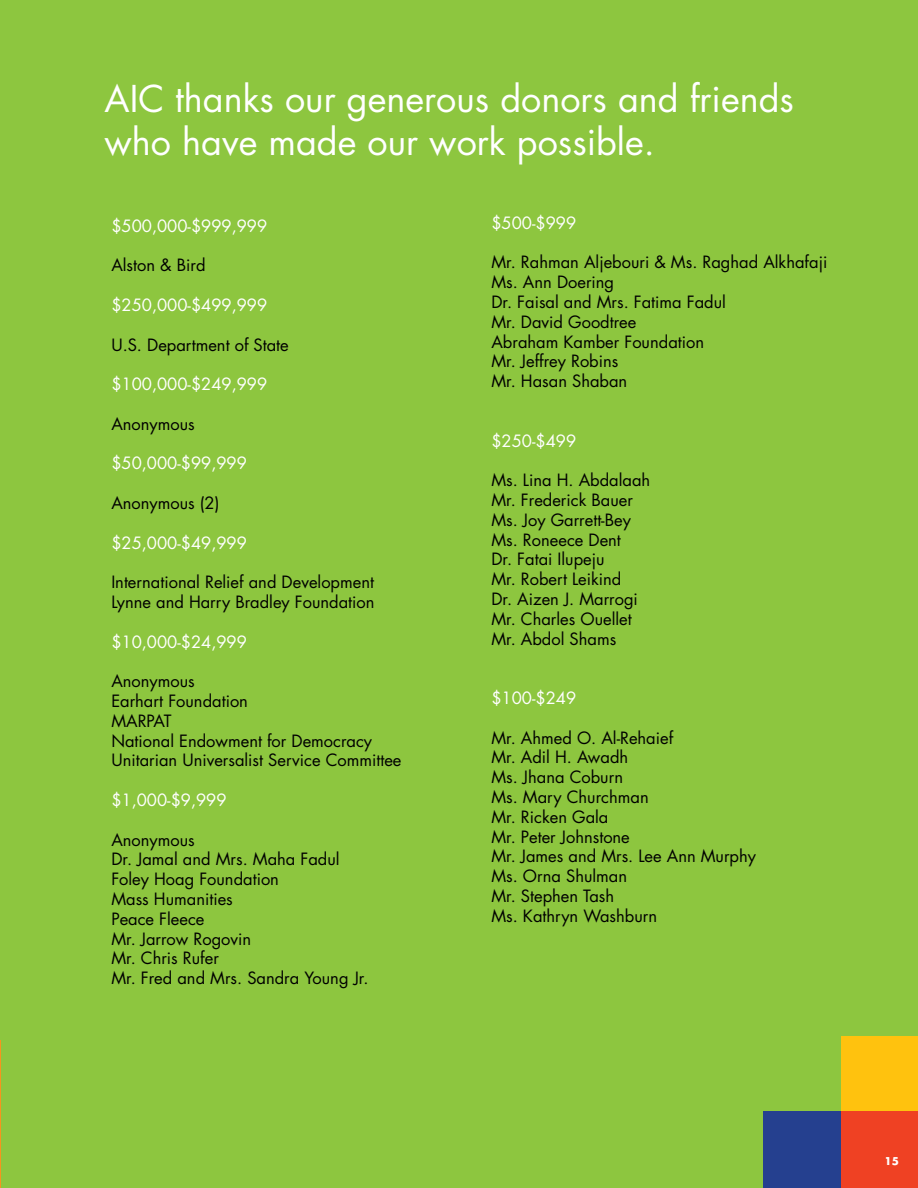
<style>
.page{position:relative;width:918px;height:1188px;background:#8dc63f}
.page>*{position:absolute;margin:0;border:0;box-sizing:border-box;transform-origin:0 0}
.t1{font:36px/43.2px "Futura";color:#fff}
.t2{font:16.5px/19.8px "Futura";color:#000}
.t3{font:16.5px "Futura";color:#fff}
.t4{font:700 10.5px "Futura";color:#fff}
</style>
<div class="page">
<div style="left:763px;top:1111px;width:79px;height:77px;background:#25408f"></div>
<div style="left:841px;top:1111px;width:77px;height:77px;background:#ef4123"></div>
<div style="left:841px;top:1037px;width:77px;height:74px;background:#ffc20e"></div>
<hr style="left:0;top:1041px;width:1px;height:147px;background:#f7941e">
<h1 class="t1" style="left:105px;top:77px;width:691px">AIC thanks our generous donors and friends who have made our work possible.</h1>
<p class="t3" style="left:111px;top:214px;width:157px">$500,000-$999,999</p>
<p class="t2" style="left:111px;top:255px;width:96px">Alston &amp; Bird</p>
<p class="t3" style="left:111px;top:293px;width:157px">$250,000-$499,999</p>
<p class="t2" style="left:111px;top:334px;width:179px">U.S. Department of State</p>
<p class="t3" style="left:111px;top:373px;width:157px">$100,000-$249,999</p>
<p class="t2" style="left:111px;top:414px;width:85px">Anonymous</p>
<p class="t3" style="left:111px;top:452px;width:137px">$50,000-$99,999</p>
<p class="t2" style="left:111px;top:493px;width:110px">Anonymous (2)</p>
<p class="t3" style="left:111px;top:531px;width:137px">$25,000-$49,999</p>
<p class="t2" style="left:111px;top:572px;width:265px">International Relief and Development<br>Lynne and Harry Bradley Foundation</p>
<p class="t3" style="left:111px;top:630px;width:137px">$10,000-$24,999</p>
<p class="t2" style="left:111px;top:671px;width:292px">Anonymous<br>Earhart Foundation<br>MARPAT<br>National Endowment for Democracy<br>Unitarian Universalist Service Committee</p>
<p class="t3" style="left:111px;top:788px;width:117px">$1,000-$9,999</p>
<p class="t2" style="left:111px;top:829px;width:259px">Anonymous<br>Dr. Jamal and Mrs. Maha Fadul<br>Foley Hoag Foundation<br>Mass Humanities<br>Peace Fleece<br>Mr. Jarrow Rogovin<br>Mr. Chris Rufer<br>Mr. Fred and Mrs. Sandra Young Jr.</p>
<p class="t3" style="left:491px;top:211px;width:86px">$500-$999</p>
<p class="t2" style="left:491px;top:252px;width:337px">Mr. Rahman Aljebouri &amp; Ms. Raghad Alkhafaji<br>Ms. Ann Doering<br>Dr. Faisal and Mrs. Fatima Fadul<br>Mr. David Goodtree<br>Abraham Kamber Foundation<br>Mr. Jeffrey Robins<br>Mr. Hasan Shaban</p>
<p class="t3" style="left:491px;top:429px;width:86px">$250-$499</p>
<p class="t2" style="left:491px;top:470px;width:160px">Ms. Lina H. Abdalaah<br>Mr. Frederick Bauer<br>Ms. Joy Garrett-Bey<br>Ms. Roneece Dent<br>Dr. Fatai Ilupeju<br>Mr. Robert Leikind<br>Dr. Aizen J. Marrogi<br>Mr. Charles Ouellet<br>Mr. Abdol Shams</p>
<p class="t3" style="left:491px;top:687px;width:86px">$100-$249</p>
<p class="t2" style="left:491px;top:727px;width:266px">Mr. Ahmed O. Al-Rehaief<br>Mr. Adil H. Awadh<br>Ms. Jhana Coburn<br>Ms. Mary Churchman<br>Mr. Ricken Gala<br>Mr. Peter Johnstone<br>Mr. James and Mrs. Lee Ann Murphy<br>Ms. Orna Shulman<br>Mr. Stephen Tash<br>Ms. Kathryn Washburn</p>
<p class="t4" style="left:885px;top:1154px;width:16px">15</p>
</div>
